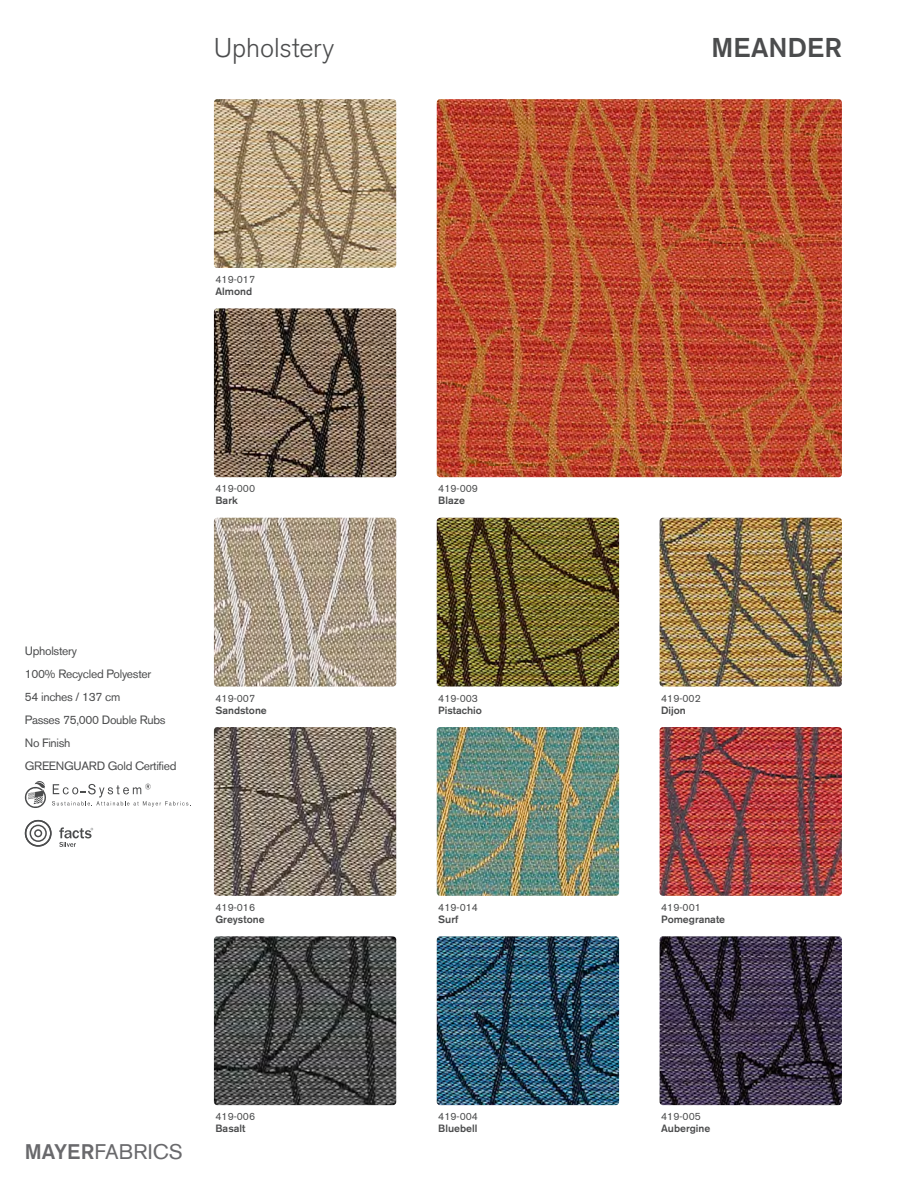
<style>
.page{position:relative;width:900px;height:1184px;background:#fff}
.page>*{position:absolute;margin:0;border:0;box-sizing:border-box;transform-origin:0 0}
.t1{font:300 27px "Akzidenz Grotesk BE";letter-spacing:-.005em;color:#4b4c4d}
.t2{font:500 27px "Akzidenz Grotesk BE";letter-spacing:.005em;color:#4b4c4d}
.t3{font:21px "Akzidenz Grotesk BE";letter-spacing:.01em;color:#69696c}
.t4{font:12px "Akzidenz Grotesk BE";letter-spacing:-.025em;color:#4b4c4d}
.t5{font:500 10.5px "Akzidenz Grotesk BE";color:#4b4c4d}
.t6{font:10.5px "Akzidenz Grotesk BE";color:#4b4c4d}
.s1{font-weight:500}
</style>
<div class="page">
<img style="left:24px;top:99px;width:818px;height:1007px">
<p class="t1" style="left:214px;top:33px;width:122px">Upholstery</p>
<p class="t2" style="left:711px;top:31px;width:132px">MEANDER</p>
<p class="t6" style="left:215px;top:273px;width:41px">419-017</p>
<p class="t5" style="left:215px;top:285px;width:38px">Almond</p>
<p class="t6" style="left:215px;top:482px;width:41px">419-000</p>
<p class="t5" style="left:215px;top:494px;width:24px">Bark</p>
<p class="t4" style="left:25px;top:644px;width:54px">Upholstery</p>
<p class="t4" style="left:25px;top:667px;width:128px">100% Recycled Polyester</p>
<p class="t4" style="left:25px;top:690px;width:97px">54 inches / 137 cm</p>
<p class="t4" style="left:25px;top:712px;width:142px">Passes 75,000 Double Rubs</p>
<p class="t4" style="left:25px;top:735px;width:47px">No Finish</p>
<p class="t4" style="left:25px;top:758px;width:153px">GREENGUARD Gold Certified</p>
<p class="t6" style="left:215px;top:691px;width:41px">419-007</p>
<p class="t5" style="left:215px;top:703px;width:53px">Sandstone</p>
<p class="t6" style="left:215px;top:901px;width:41px">419-016</p>
<p class="t5" style="left:215px;top:912px;width:51px">Greystone</p>
<p class="t3" style="left:25px;top:1139px;width:160px"><span class="s1">MAYER</span>FABRICS</p>
<p class="t6" style="left:215px;top:1110px;width:41px">419-006</p>
<p class="t5" style="left:215px;top:1122px;width:31px">Basalt</p>
<p class="t6" style="left:438px;top:482px;width:41px">419-009</p>
<p class="t5" style="left:438px;top:494px;width:28px">Blaze</p>
<p class="t6" style="left:438px;top:691px;width:41px">419-003</p>
<p class="t5" style="left:438px;top:703px;width:45px">Pistachio</p>
<p class="t6" style="left:438px;top:901px;width:41px">419-014</p>
<p class="t5" style="left:438px;top:912px;width:22px">Surf</p>
<p class="t6" style="left:438px;top:1110px;width:41px">419-004</p>
<p class="t5" style="left:438px;top:1122px;width:41px">Bluebell</p>
<p class="t6" style="left:661px;top:691px;width:41px">419-002</p>
<p class="t5" style="left:661px;top:703px;width:26px">Dijon</p>
<p class="t6" style="left:661px;top:901px;width:41px">419-001</p>
<p class="t5" style="left:661px;top:912px;width:66px">Pomegranate</p>
<p class="t6" style="left:661px;top:1110px;width:41px">419-005</p>
<p class="t5" style="left:661px;top:1122px;width:51px">Aubergine</p>
</div>
